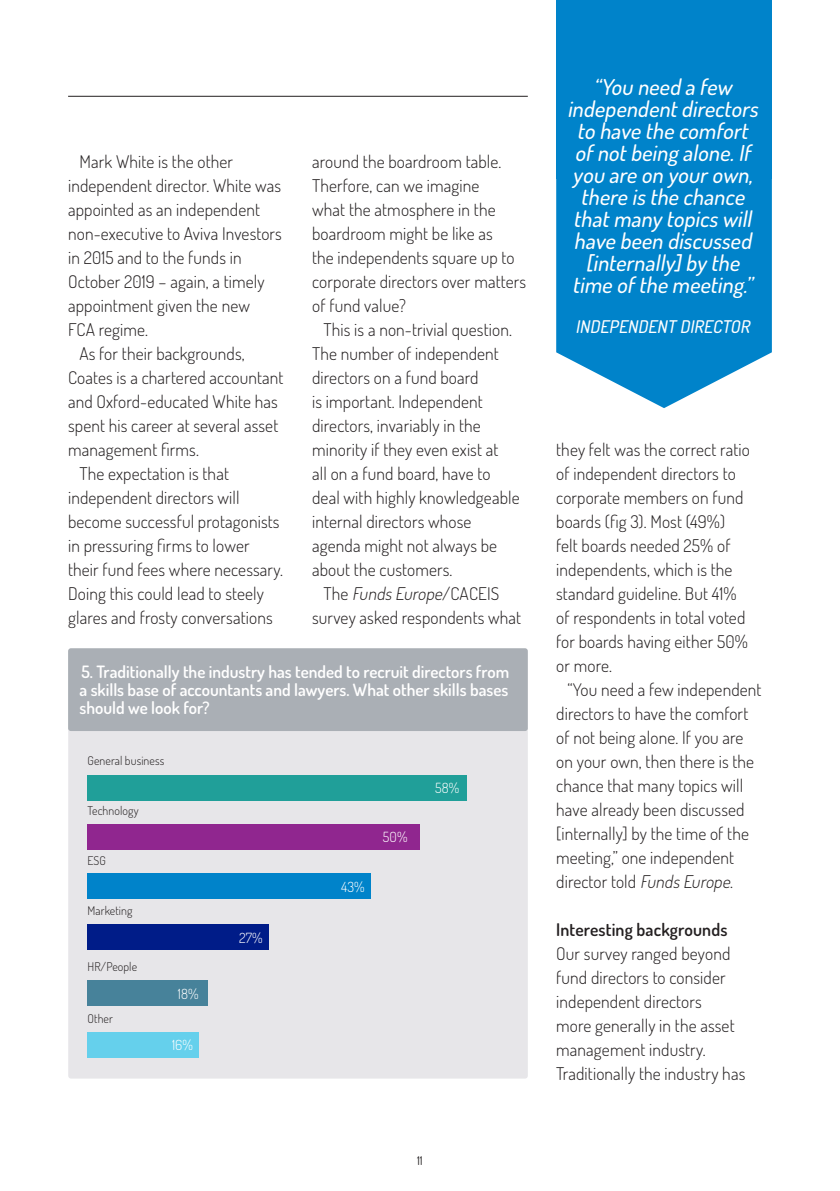
<style>
.page{position:relative;width:840px;height:1191px;background:#fff}
.page>*{position:absolute;margin:0;border:0;box-sizing:border-box;transform-origin:0 0}
.t1{font:italic 500 22px/22px "Dosis";color:#fff;text-align:center}
.t2{font:300 17.6px/24px "Dosis";letter-spacing:.01em;color:#231f20}
.t3{font:600 17.6px "Dosis";letter-spacing:.01em;color:#231f20}
.t4{font:italic 500 17.6px "Dosis";color:#fff}
.t5{font:600 17px/18px "Dosis";color:#fff;text-align:justify}
.t6{font:300 14px "Dosis";letter-spacing:.005em;color:#fff}
.t7{font:300 12px "Dosis";letter-spacing:.005em;color:#231f20}
.t8{font:12px "Dosis";color:#231f20}
.s1{font-style:italic}
</style>
<div class="page">
<hr style="left:68px;top:96px;width:459px;height:1px;background:#231f20">
<div style="left:556px;top:0;width:215px;height:179px;background:#0083ca"></div>
<svg style="left:556px;top:179px;width:215px;height:229px;background:#1e92d0"></svg>
<div style="left:68px;top:727px;width:459px;height:351px;background:#e7e6e9;border-radius:3px"></div>
<div style="left:68px;top:648px;width:459px;height:83px;background:#aaafb5;border-radius:3px"></div>
<div style="left:87px;top:873px;width:284px;height:26px;background:#0083ca"></div>
<div style="left:87px;top:775px;width:380px;height:25px;background:#209f99"></div>
<div style="left:87px;top:824px;width:333px;height:25px;background:#90268f"></div>
<div style="left:87px;top:924px;width:182px;height:26px;background:#001c88"></div>
<div style="left:87px;top:980px;width:121px;height:26px;background:#47829a"></div>
<div style="left:87px;top:1032px;width:111px;height:25px;background:#65d0ec"></div>
<p class="t2" style="left:68px;top:149px;width:215px;text-indent:11px">Mark White is the other independent director. White was appointed as an independent non-executive to Aviva Investors in 2015 and to the funds in<br>October 2019 – again, a timely appointment given the new<br>FCA regime.</p>
<p class="t2" style="left:68px;top:341px;width:217px;text-indent:11px">As for their backgrounds,<br>Coates is a chartered accountant and Oxford-educated White has spent his career at several asset management firms.</p>
<p class="t2" style="left:68px;top:461px;width:216px;text-indent:11px">The expectation is that independent directors will become successful protagonists in pressuring firms to lower their fund fees where necessary.<br>Doing this could lead to steely glares and frosty conversations</p>
<p class="t2" style="left:312px;top:149px;width:215px">around the boardroom table.<br>Therfore, can we imagine<br>what the atmosphere in the boardroom might be like as<br>the independents square up to corporate directors over matters of fund value?</p>
<p class="t2" style="left:312px;top:317px;width:209px;text-indent:11px">This is a non-trivial question.<br>The number of independent directors on a fund board<br>is important. Independent directors, invariably in the minority if they even exist at<br>all on a fund board, have to deal with highly knowledgeable internal directors whose agenda might not always be about the customers.</p>
<p class="t2" style="left:312px;top:581px;width:210px;text-align:center">T h e <span class="s1">FundsEurope</span>/ CA C E I S survey asked respondents what</p>
<p class="t5" style="left:79px;top:662px;width:431px">5. Traditionally the industry has tended to recruit directors from a skills base of accountants and lawyers. What other skills bases should we look for?</p>
<p class="t7" style="left:87px;top:752px;width:78px">General business</p>
<p class="t7" style="left:87px;top:803px;width:53px">Technology</p>
<p class="t7" style="left:87px;top:853px;width:20px">ESG</p>
<p class="t7" style="left:87px;top:903px;width:46px">Marketing</p>
<p class="t7" style="left:87px;top:959px;width:51px">HR/People</p>
<p class="t7" style="left:87px;top:1010px;width:27px">Other</p>
<p class="t6" style="left:178px;top:984px;width:22px">18%</p>
<p class="t6" style="left:172px;top:1036px;width:22px">16%</p>
<p class="t6" style="left:239px;top:928px;width:25px">27%</p>
<p class="t6" style="left:341px;top:877px;width:25px">43%</p>
<p class="t6" style="left:382px;top:828px;width:26px">50%</p>
<p class="t6" style="left:435px;top:779px;width:26px">58%</p>
<p class="t8" style="left:417px;top:1152px;width:7px">11</p>
<p class="t1" style="left:567px;top:75px;width:196px">“You need a few independentdirectors to have the comfort ofnotbeing alone.If you are on yourown, there is the chance thatmany topics will have been discussed [internally]by the time ofthe meeting.”</p>
<p class="t4" style="left:575px;top:315px;width:180px">INDEPENDENT DIRECTOR</p>
<p class="t2" style="left:556px;top:437px;width:195px">they felt was the correct ratio of independent directors to corporate members on fund boards (fig 3). Most (49%) felt boards needed 25% of independents, which is the standard guideline. But 41% of respondents in total voted for boards having either 50% or more.</p>
<p class="t2" style="left:556px;top:677px;width:207px;text-indent:11px">“You need a few independent directors to have the comfort of not being alone. If you are on your own, then there is the chance that many topics will have already been discussed [internally] by the time of the meeting,” one independent director told <span class="s1">FundsEurope</span>.</p>
<p class="t3" style="left:556px;top:918px;width:173px">Interesting backgrounds</p>
<p class="t2" style="left:556px;top:941px;width:190px">Our survey ranged beyond fund directors to consider independent directors<br>more generally in the asset management industry.<br>Traditionally the industry has</p>
</div>
